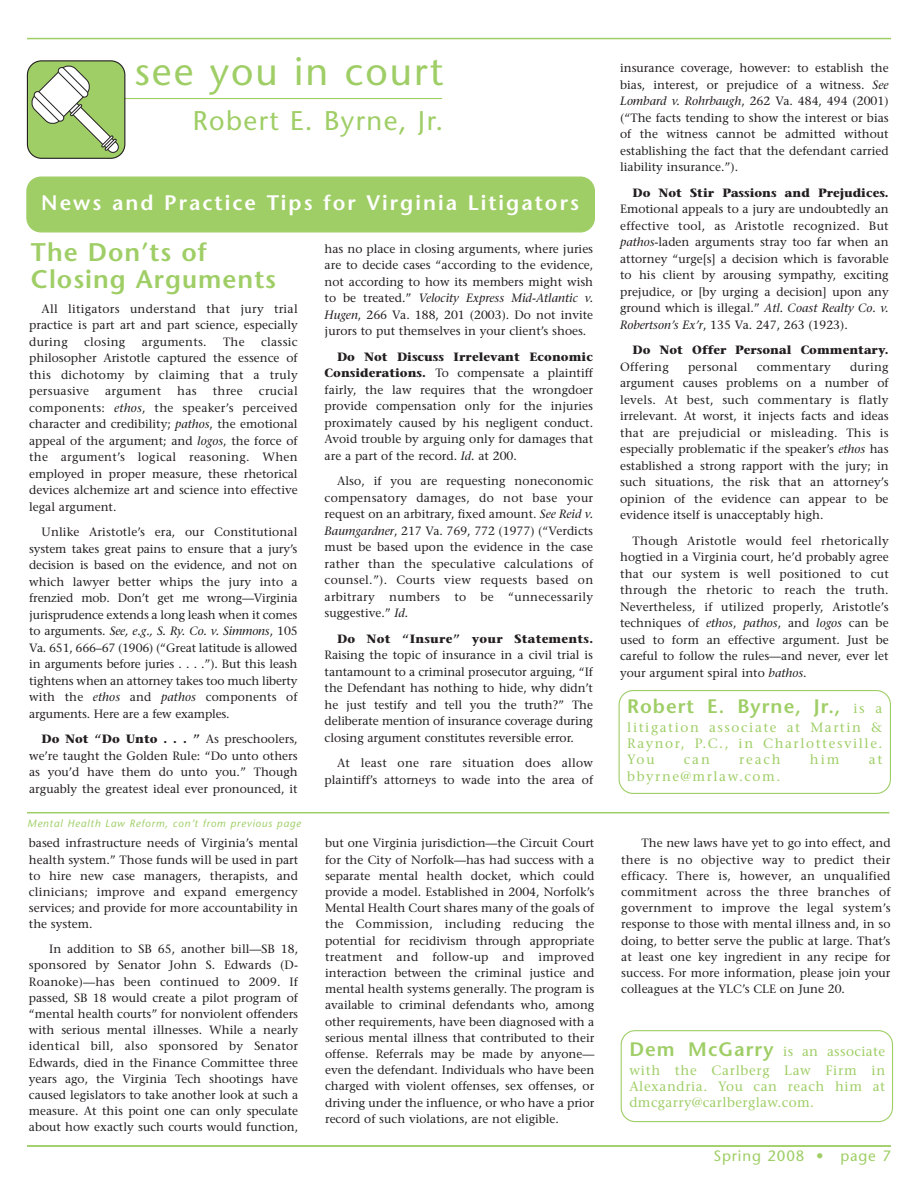
<style>
.page{position:relative;width:918px;height:1188px;background:#fff}
.page>*{position:absolute;margin:0;border:0;box-sizing:border-box;transform-origin:0 0}
.t1{font:39px "Stone Sans";letter-spacing:.05em;color:#9fce66}
.t2{font:27px "Stone Sans";letter-spacing:.05em;color:#9fce66}
.t3{font:600 25.5px/27px "Stone Sans";letter-spacing:.04em;color:#9fce66}
.t4{font:600 21px "Stone Sans";letter-spacing:.095em;color:#fff}
.t5{font:600 19.5px "Stone Sans";letter-spacing:.05em;color:#9fce66}
.t6{font:15px "Stone Sans";letter-spacing:.055em;color:#9fce66}
.t7{font:13.5px/16.2px "Stone Serif";letter-spacing:.05em;color:#9fce66}
.t8{font:13.5px "Stone Serif";letter-spacing:.115em;color:#9fce66}
.t9{font:12px/16.5px "Stone Serif";color:#231f20;text-align:justify}
.t10{font:700 12px "Stone Serif";color:#231f20}
.t11{font:12px "Stone Serif";letter-spacing:.025em;color:#231f20}
.t12{font:700 12px "Stone Serif";letter-spacing:.02em;color:#231f20}
.t13{font:italic 10.5px "Stone Sans";letter-spacing:.075em;color:#9fce66}
.s1{font-style:italic}
.s2{font-weight:700}
.s3{font-family:"Stone Serif";font-weight:400;font-size:13.5px}
.s4{font-family:"Stone Sans";font-weight:600;font-size:19.5px}
</style>
<div class="page">
<hr style="left:27px;top:1145px;width:864px;height:2px;background:#9fce66">
<hr style="left:27px;top:812px;width:862px;height:1px;background:#9fce66">
<hr style="left:40px;top:98px;width:402px;height:1px;background:#9fce66">
<svg style="left:27px;top:60px;width:98px;height:99px"></svg>
<svg style="left:619px;top:690px;width:272px;height:104px"></svg>
<div style="left:26px;top:177px;width:569px;height:55px;background:#9fce66"></div>
<svg style="left:621px;top:1030px;width:272px;height:92px"></svg>
<hr style="left:27px;top:38px;width:864px;height:1px;background:#9fce66">
<h1 class="t1" style="left:135px;top:57px;width:310px">see you in court</h1>
<h2 class="t2" style="left:193px;top:111px;width:252px">Robert E. Byrne, Jr.</h2>
<h3 class="t4" style="left:41px;top:195px;width:539px">News and Practice Tips for Virginia Litigators</h3>
<h3 class="t3" style="left:31px;top:242px;width:247px">The Don’ts of<br>Closing Arguments</h3>
<p class="t9" style="left:325px;top:242px;width:270px">has no place in closing arguments, where juries are to decide cases “according to the evidence, not according to how its members might wish to be treated.” <span class="s1">Velocity Express Mid-Atlantic v.<br>Hugen</span>, 266 Va. 188, 201 (2003). Do not invite jurors to put themselves in your client’s shoes.</p>
<p class="t9" style="left:325px;top:350px;width:270px;text-indent:12px"><span class="s2">Do Not Discuss Irrelevant Economic Considerations.</span> To compensate a plaintiff fairly, the law requires that the wrongdoer provide compensation only for the injuries proximately caused by his negligent conduct.<br>Avoid trouble by arguing only for damages that are a part of the record. <span class="s1">Id.</span> at 200.</p>
<p class="t9" style="left:325px;top:474px;width:270px;text-indent:12px">Also, if you are requesting noneconomic compensatory damages, do not base your request on an arbitrary, fixed amount. <span class="s1">See Reid v.<br>Baumgardner</span>, 217 Va. 769, 772 (1977) (“Verdicts must be based upon the evidence in the case rather than the speculative calculations of counsel.”). Courts view requests based on arbitrary numbers to be “unnecessarily suggestive.” <span class="s1">Id.</span></p>
<p class="t12" style="left:337px;top:634px;width:258px">Do Not “Insure” your Statements.</p>
<p class="t9" style="left:325px;top:648px;width:270px">Raising the topic of insurance in a civil trial is tantamount to a criminal prosecutor arguing, “If the Defendant has nothing to hide, why didn’t he just testify and tell you the truth?” The deliberate mention of insurance coverage during closing argument constitutes reversible error.</p>
<p class="t9" style="left:325px;top:756px;width:270px;text-align:right">At least one rare situation does allow plaintiff’s attorneys to wade into the area of</p>
<p class="t9" style="left:29px;top:301px;width:270px;text-indent:12px">All litigators understand that jury trial practice is part art and part science, especially during</p>
<p class="t9" style="left:29px;top:334px;width:270px;text-indent:232px">classic philosopher Aristotle captured the essence of this dichotomy by claiming that a truly persuasive</p>
<p class="t11" style="left:84px;top:337px;width:43px">closing</p>
<p class="t11" style="left:142px;top:337px;width:66px">arguments.</p>
<p class="t9" style="left:223px;top:334px;width:23px">The</p>
<p class="t9" style="left:29px;top:384px;width:270px;text-indent:230px">crucial components: <span class="s1">ethos</span>, the speaker’s perceived character and credibility; <span class="s1">pathos</span>, the emotional appeal of the argument; and <span class="s1">logos</span>, the force of the argument’s logical reasoning. When employed in proper measure, these rhetorical devices alchemize art and science into effective legal argument.</p>
<p class="t9" style="left:29px;top:525px;width:270px;text-indent:12px">Unlike Aristotle’s era, our Constitutional system takes great pains to ensure that a jury’s decision is based on the evidence, and not on which lawyer better whips the jury into a frenzied mob. Don’t get me wrong—Virginia jurisprudence extends a long leash when it comes to arguments. <span class="s1">See, e.g., S. Ry. Co. v. Simmons</span>, 105<br>Va. 651, 666–67 (1906) (“Great latitude is allowed in arguments before juries . . . .”). But this leash tightens when an attorney takes too much liberty with the <span class="s1">ethos</span> and <span class="s1">pathos</span> components of arguments. Here are a few examples.</p>
<p class="t9" style="left:29px;top:732px;width:270px;text-indent:12px"><span class="s2">Do Not “Do Unto . . . ”</span> As preschoolers, we’re taught the Golden Rule: “Do unto others as you’d have them do unto you.” Though arguably the greatest ideal ever pronounced, it</p>
<p class="t11" style="left:105px;top:386px;width:58px">argument</p>
<p class="t9" style="left:177px;top:384px;width:21px">has</p>
<p class="t9" style="left:213px;top:384px;width:31px">three</p>
<p class="t13" style="left:27px;top:820px;width:275px">Mental Health Law Reform, con’t from previous page</p>
<p class="t9" style="left:620px;top:61px;width:270px">insurance coverage, however: to establish the bias, interest, or prejudice of a witness. <span class="s1">See Lombard v. Rohrbaugh</span>, 262 Va. 484, 494 (2001) (“The facts tending to show the interest or bias of the witness cannot be admitted without establishing the fact that the defendant carried liability insurance.”).</p>
<p class="t10" style="left:633px;top:188px;width:258px">Do Not Stir Passions and Prejudices.</p>
<p class="t9" style="left:620px;top:202px;width:270px">Emotional appeals to a jury are undoubtedly an effective tool, as Aristotle recognized. But <span class="s1">pathos</span>-laden arguments stray too far when an attorney “urge[s] a decision which is favorable to his client by arousing sympathy, exciting prejudice, or [by urging a decision] upon any ground which is illegal.” <span class="s1">Atl. Coast Realty Co. v.<br>Robertson’s Ex’r</span>, 135 Va. 247, 263 (1923).</p>
<p class="t10" style="left:633px;top:345px;width:258px">Do Not Offer Personal Commentary.</p>
<p class="t11" style="left:620px;top:362px;width:50px">Offering</p>
<p class="t11" style="left:688px;top:362px;width:51px">personal</p>
<p class="t11" style="left:757px;top:362px;width:75px">commentary</p>
<p class="t9" style="left:620px;top:359px;width:270px;text-indent:230px">during argument causes problems on a number of levels. At best, such commentary is flatly irrelevant. At worst, it injects facts and ideas that are prejudicial or misleading. This is especially problematic if the speaker’s <span class="s1">ethos</span> has established a strong rapport with the jury; in such situations, the risk that an attorney’s opinion of the evidence can appear to be evidence itself is unacceptably high.</p>
<p class="t9" style="left:620px;top:533px;width:270px;text-indent:12px">Though Aristotle would feel rhetorically hogtied in a Virginia court, he’d probably agree that our system is well positioned to cut through the rhetoric to reach the truth.<br>Nevertheless, if utilized properly, Aristotle’s techniques of <span class="s1">ethos</span>, <span class="s1">pathos</span>, and <span class="s1">logos</span> can be used to form an effective argument. Just be careful to follow the rules—and never, ever let your argument spiral into <span class="s1">bathos</span>.</p>
<h3 class="t5" style="left:627px;top:699px;width:257px">Robert E. Byrne, Jr., <span class="s3">is a</span></h3>
<p class="t7" style="left:627px;top:721px;width:257px;text-align:justify">litigation associate at Martin &amp; Raynor, P.C., in Charlottesville.<br>You</p>
<p class="t7" style="left:684px;top:753px;width:28px">can</p>
<p class="t7" style="left:739px;top:753px;width:43px">reach</p>
<p class="t7" style="left:810px;top:753px;width:31px">him</p>
<p class="t7" style="left:869px;top:753px;width:15px">at</p>
<p class="t8" style="left:627px;top:771px;width:155px">bbyrne@mrlaw.com.</p>
<p class="t9" style="left:29px;top:836px;width:271px">based infrastructure needs of Virginia’s mental health system.” Those funds will be used in part to hire new case managers, therapists, and clinicians; improve and expand emergency services; and provide for more accountability in the system.</p>
<p class="t9" style="left:29px;top:942px;width:271px;text-indent:20px">In addition to SB 65, another bill—SB 18, sponsored by Senator John S. Edwards (D-Roanoke)—has been continued to 2009. If passed, SB 18 would create a pilot program of “mental health courts” for nonviolent offenders with serious mental illnesses. While a nearly identical bill, also sponsored by Senator Edwards, died in the Finance Committee three years ago, the Virginia Tech shootings have caused legislators to take another look at such a measure. At this point one can only speculate about how exactly such courts would function,</p>
<p class="t9" style="left:325px;top:836px;width:271px">but one Virginia jurisdiction—the Circuit Court for the City of Norfolk—has had success with a separate mental health docket, which could provide a model. Established in 2004, Norfolk’s Mental Health Court shares many of the goals of the Commission, including reducing the potential for recidivism through appropriate treatment and follow-up and improved interaction between the criminal justice and mental health systems generally. The program is available to criminal defendants who, among other requirements, have been diagnosed with a serious mental illness that contributed to their offense. Referrals may be made by anyone— even the defendant. Individuals who have been charged with violent offenses, sex offenses, or driving under the influence, or who have a prior record of such violations, are not eligible.</p>
<p class="t9" style="left:621px;top:836px;width:271px;text-indent:20px">The new laws have yet to go into effect, and there is no objective way to predict their efficacy. There is, however, an unqualified commitment across the three branches of government to improve the legal system’s response to those with mental illness and, in so doing, to better serve the public at large. That’s at least one key ingredient in any recipe for success. For more information, please join your colleagues at the YLC’s CLE on June 20.</p>
<p class="t7" style="left:629px;top:1043px;width:257px;line-height:19px"><span class="s4">Dem McGarry</span> is an associate with the Carlberg Law Firm in</p>
<p class="t7" style="left:629px;top:1080px;width:257px">Alexandria. You can reach him at dmcgarry@carlberglaw.com.</p>
<p class="t6" style="left:713px;top:1150px;width:179px">Spring 2008 • page 7</p>
</div>
